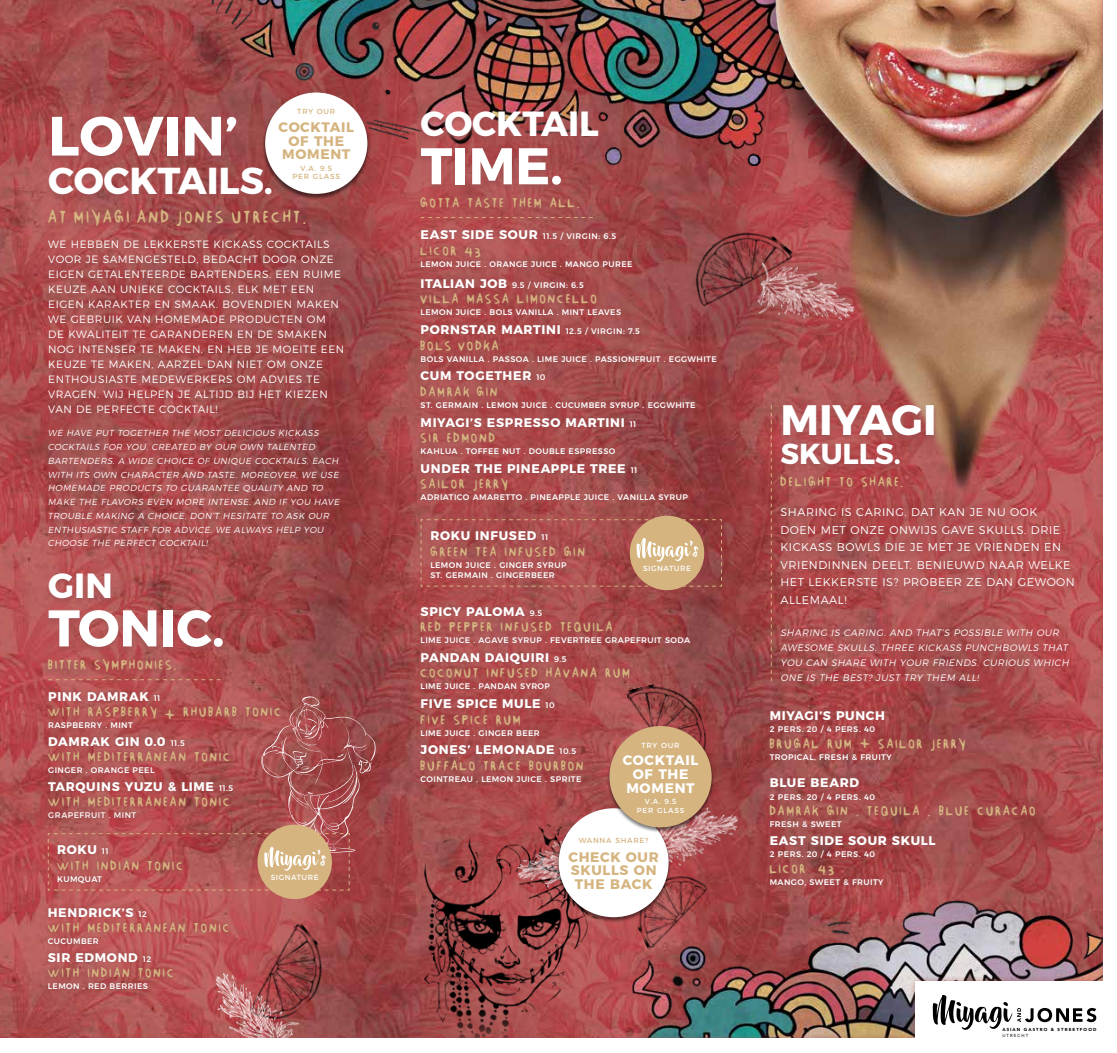
<style>
.page{position:relative;width:1117px;height:1053px;background:#fff}
.page>*{position:absolute;margin:0;border:0;box-sizing:border-box;transform-origin:0 0}
.t1{font:700 55.25px "Montserrat";color:#fff}
.t2{font:700 51.5px "Montserrat";color:#fff}
.t3{font:700 42.5px "Montserrat";color:#fff}
.t4{font:700 37.5px "Montserrat";color:#fff}
.t5{font:700 34.88px "Montserrat";color:#fff}
.t6{font:700 28.88px "Montserrat";color:#fff}
.t7{font:25.25px "Miyagi Handwriting";letter-spacing:.12em;color:#d5b480}
.t8{font:19.38px "Miyagi Handwriting";letter-spacing:.12em;color:#d5b480}
.t9{font:italic 17.25px "Kaushan Script";color:#fff}
.t10{font:700 13.75px/13.8px "Montserrat";letter-spacing:.05em;color:#d5b480}
.t11{font:700 13.75px/13.8px "Montserrat";letter-spacing:.05em;color:#fff;text-align:center}
.t12{font:700 12.5px "Montserrat";letter-spacing:.055em;color:#fff}
.t13{font:300 11.25px/17.5px "Montserrat";letter-spacing:.05em;color:#fff}
.t14{font:300 10.62px/15px "Montserrat";letter-spacing:.05em;color:#fff}
.t15{font:italic 300 9.38px/15px "Montserrat";color:#fff}
.t16{font:italic 300 8.75px/13.8px "Montserrat";color:#fff}
.t17{font:500 8.12px/10px "Montserrat";letter-spacing:.05em;color:#fff}
.t18{font:8.12px "Montserrat";letter-spacing:.06em;color:#fff}
.t19{font:7.5px "Montserrat";letter-spacing:.065em;color:#fff}
.t20{font:7.38px/8.5px "Montserrat";letter-spacing:.1em;color:#d5b480;text-align:center}
.t21{font:7.38px/8.5px "Montserrat";letter-spacing:.1em;color:#fff;text-align:center}
.t22{font:900 4.38px "Avenir";letter-spacing:.25em;color:#000}
.t23{font:4.38px "Avenir";letter-spacing:.25em;color:#000}
.s1{font-weight:500;font-size:8.12px}
.s2{font-weight:700;font-size:12.5px}
</style>
<div class="page">
<div style="left:0;top:0;width:1116px;height:1052px;background:#a15152;opacity:.75"></div>
<div style="left:1102px;top:0;width:14px;height:1052px;background:#fff"></div>
<div style="left:0;top:1038px;width:1116px;height:14px;background:#fff"></div>
<div style="left:915px;top:981px;width:201px;height:71px;background:#fff"></div>
<svg style="left:932px;top:995px;width:163px;height:35px"></svg>
<p class="t20" style="left:297px;top:107px;width:39px">TRY OUR</p>
<h1 class="t1" style="left:48px;top:90px;width:191px">LOVIN’</h1>
<h3 class="t4" style="left:48px;top:149px;width:226px">COCKTAILS.</h3>
<h3 class="t7" style="left:48px;top:208px;width:259px">AT MIYAGI AND JONES UTRECHT.</h3>
<h3 class="t10" style="left:278px;top:119px;width:77px;text-align:center">COCKTAIL<br>OF THE<br>MOMENT</h3>
<p class="t20" style="left:292px;top:163px;width:49px">V.A. 9.5<br>PER GLASS</p>
<p class="t14" style="left:48px;top:235px;width:297px">WE HEBBEN DE LEKKERSTE KICKASS COCKTAILS VOOR JE SAMENGESTELD, BEDACHT DOOR ONZE EIGEN GETALENTEERDE BARTENDERS. EEN RUIME KEUZE AAN UNIEKE COCKTAILS, ELK MET EEN EIGEN KARAKTER EN SMAAK. BOVENDIEN MAKEN WE GEBRUIK VAN HOMEMADE PRODUCTEN OM DE KWALITEIT TE GARANDEREN EN DE SMAKEN NOG INTENSER TE MAKEN. EN HEB JE MOEITE EEN KEUZE TE MAKEN, AARZEL DAN NIET OM ONZE ENTHOUSIASTE MEDEWERKERS OM ADVIES TE VRAGEN. WIJ HELPEN JE ALTIJD BIJ HET KIEZEN VAN DE PERFECTE COCKTAIL!</p>
<p class="t16" style="left:48px;top:425px;width:295px">WE HAVE PUT TOGETHER THE MOST DELICIOUS KICKASS COCKTAILS FOR YOU, CREATED BY OUR OWN TALENTED BARTENDERS. A WIDE CHOICE OF UNIQUE COCKTAILS, EACH WITH ITS OWN CHARACTER AND TASTE. MOREOVER, WE USE HOMEMADE PRODUCTS TO GUARANTEE QUALITY AND TO MAKE THE FLAVORS EVEN MORE INTENSE. AND IF YOU HAVE TROUBLE MAKING A CHOICE, DON’T HESITATE TO ASK OUR ENTHUSIASTIC STAFF FOR ADVICE. WE ALWAYS HELP YOU CHOOSE THE PERFECT COCKTAIL!</p>
<h3 class="t5" style="left:48px;top:557px;width:66px">GIN</h3>
<h2 class="t2" style="left:48px;top:585px;width:178px">TONIC.</h2>
<h3 class="t8" style="left:48px;top:658px;width:129px">BITTER SYMPHONIES.</h3>
<h3 class="t12" style="left:48px;top:686px;width:114px">PINK DAMRAK <span class="s1">11</span></h3>
<h3 class="t8" style="left:48px;top:705px;width:234px">WITH RASPBERRY &amp; RHUBARB TONIC</h3>
<p class="t17" style="left:48px;top:719px;width:86px">RASPBERRY . MINT</p>
<h3 class="t12" style="left:48px;top:731px;width:138px">DAMRAK GIN 0.0 <span class="s1">11.5</span></h3>
<h3 class="t8" style="left:48px;top:750px;width:183px">WITH MEDITERRANEAN TONIC</h3>
<p class="t17" style="left:48px;top:764px;width:108px">GINGER . ORANGE PEEL</p>
<h3 class="t12" style="left:48px;top:776px;width:186px">TARQUINS YUZU &amp; LIME <span class="s1">11.5</span></h3>
<h3 class="t8" style="left:48px;top:795px;width:183px">WITH MEDITERRANEAN TONIC</h3>
<p class="t18" style="left:48px;top:808px;width:90px">GRAPEFRUIT . MINT</p>
<h3 class="t12" style="left:57px;top:839px;width:53px">ROKU <span class="s1">11</span></h3>
<h3 class="t8" style="left:57px;top:858px;width:127px">WITH INDIAN TONIC</h3>
<p class="t17" style="left:57px;top:873px;width:46px">KUMQUAT</p>
<p class="t19" style="left:271px;top:871px;width:49px">SIGNATURE</p>
<h3 class="t9" style="left:317px;top:845px;width:12px">’s</h3>
<h3 class="t12" style="left:48px;top:902px;width:101px">HENDRICK’S <span class="s1">12</span></h3>
<h3 class="t8" style="left:48px;top:921px;width:183px">WITH MEDITERRANEAN TONIC</h3>
<p class="t17" style="left:48px;top:935px;width:53px">CUCUMBER</p>
<h3 class="t12" style="left:48px;top:947px;width:105px">SIR EDMOND <span class="s1">12</span></h3>
<h3 class="t8" style="left:48px;top:966px;width:127px">WITH INDIAN TONIC</h3>
<p class="t17" style="left:48px;top:980px;width:102px">LEMON . RED BERRIES</p>
<h3 class="t5" style="left:420px;top:95px;width:180px">COCKTAIL</h3>
<h2 class="t2" style="left:420px;top:124px;width:144px">TIME.</h2>
<h3 class="t8" style="left:420px;top:196px;width:160px">GOTTA TASTE THEM ALL.</h3>
<p class="t17" style="left:420px;top:230px;width:197px"><span class="s2">EAST SIDE SOUR</span> 11.5 / VIRGIN: 6.5</p>
<h3 class="t8" style="left:420px;top:243px;width:62px">LICOR 43</h3>
<p class="t17" style="left:420px;top:258px;width:213px">LEMON JUICE . ORANGE JUICE . MANGO PUREE</p>
<p class="t17" style="left:420px;top:279px;width:165px"><span class="s2">ITALIAN JOB</span> 9.5 / VIRGIN: 6.5</p>
<h3 class="t8" style="left:420px;top:292px;width:177px">VILLA MASSA LIMONCELLO</h3>
<p class="t17" style="left:420px;top:307px;width:202px">LEMON JUICE . BOLS VANILLA . MINT LEAVES</p>
<h3 class="t12" style="left:420px;top:319px;width:221px">PORNSTAR MARTINI <span class="s1">12.5 / VIRGIN: 7.5</span></h3>
<h3 class="t8" style="left:420px;top:338px;width:79px">BOLS VODKA</h3>
<p class="t17" style="left:420px;top:353px;width:298px">BOLS VANILLA . PASSOA . LIME JUICE . PASSIONFRUIT . EGGWHITE</p>
<h3 class="t12" style="left:420px;top:365px;width:126px">CUM TOGETHER <span class="s1">10</span></h3>
<h3 class="t8" style="left:420px;top:385px;width:78px">DAMRAK GIN</h3>
<p class="t17" style="left:420px;top:399px;width:276px">ST. GERMAIN . LEMON JUICE . CUCUMBER SYRUP . EGGWHITE</p>
<h3 class="t12" style="left:420px;top:412px;width:217px">MIYAGI’S ESPRESSO MARTINI <span class="s1">11</span></h3>
<h3 class="t8" style="left:420px;top:431px;width:75px">SIR EDMOND</h3>
<p class="t17" style="left:420px;top:445px;width:196px">KAHLUA . TOFFEE NUT . DOUBLE ESPRESSO</p>
<h3 class="t12" style="left:420px;top:458px;width:218px">UNDER THE PINEAPPLE TREE <span class="s1">11</span></h3>
<h3 class="t8" style="left:420px;top:477px;width:88px">SAILOR JERRY</h3>
<p class="t17" style="left:420px;top:492px;width:269px">ADRIATICO AMARETTO . PINEAPPLE JUICE . VANILLA SYRUP</p>
<h3 class="t12" style="left:430px;top:525px;width:119px">ROKU INFUSED <span class="s1">11</span></h3>
<h3 class="t8" style="left:430px;top:545px;width:156px">GREEN TEA INFUSED GIN</h3>
<p class="t17" style="left:430px;top:559px;width:138px">LEMON JUICE . GINGER SYRUP<br>ST. GERMAIN . GINGERBEER</p>
<p class="t19" style="left:643px;top:562px;width:49px">SIGNATURE</p>
<h3 class="t9" style="left:689px;top:536px;width:12px">’s</h3>
<h3 class="t12" style="left:420px;top:600px;width:123px">SPICY PALOMA <span class="s1">9.5</span></h3>
<h3 class="t8" style="left:420px;top:620px;width:193px">RED PEPPER INFUSED TEQUILA</h3>
<p class="t17" style="left:420px;top:634px;width:271px">LIME JUICE . AGAVE SYRUP . FEVERTREE GRAPEFRUIT SODA</p>
<h3 class="t12" style="left:420px;top:647px;width:147px">PANDAN DAIQUIRI <span class="s1">9.5</span></h3>
<h3 class="t8" style="left:420px;top:666px;width:210px">COCONUT INFUSED HAVANA RUM</h3>
<p class="t17" style="left:420px;top:680px;width:131px">LIME JUICE . PANDAN SYROP</p>
<h3 class="t12" style="left:420px;top:693px;width:135px">FIVE SPICE MULE <span class="s1">10</span></h3>
<h3 class="t8" style="left:420px;top:712px;width:101px">FIVE SPICE RUM</h3>
<p class="t17" style="left:420px;top:727px;width:121px">LIME JUICE . GINGER BEER</p>
<h3 class="t12" style="left:420px;top:739px;width:157px">JONES’ LEMONADE <span class="s1">10.5</span></h3>
<h3 class="t8" style="left:420px;top:758px;width:164px">BUFFALO TRACE BOURBON</h3>
<p class="t17" style="left:420px;top:773px;width:162px">COINTREAU . LEMON JUICE . SPRITE</p>
<p class="t21" style="left:641px;top:740px;width:39px">TRY OUR</p>
<h3 class="t11" style="left:622px;top:752px;width:77px">COCKTAIL<br>OF THE<br>MOMENT</h3>
<p class="t21" style="left:636px;top:796px;width:49px">V.A. 9.5<br>PER GLASS</p>
<p class="t20" style="left:578px;top:835px;width:71px">WANNA SHARE?</p>
<h3 class="t10" style="left:568px;top:848px;width:92px">CHECK OUR<br>SKULLS ON<br>THE BACK</h3>
<h3 class="t3" style="left:780px;top:385px;width:158px">MIYAGI</h3>
<h3 class="t6" style="left:780px;top:430px;width:122px">SKULLS.</h3>
<h3 class="t8" style="left:780px;top:475px;width:124px">DELIGHT TO SHARE.</h3>
<h3 class="t13" style="left:780px;top:502px;width:296px">SHARING IS CARING. DAT KAN JE NU OOK DOEN MET ONZE ONWIJS GAVE SKULLS. DRIE KICKASS BOWLS DIE JE MET JE VRIENDEN EN VRIENDINNEN DEELT. BENIEUWD NAAR WELKE HET LEKKERSTE IS? PROBEER ZE DAN GEWOON ALLEMAAL!</h3>
<p class="t15" style="left:780px;top:624px;width:292px">SHARING IS CARING. AND THAT’S POSSIBLE WITH OUR AWESOME SKULLS. THREE KICKASS PUNCHBOWLS THAT YOU CAN SHARE WITH YOUR FRIENDS. CURIOUS WHICH ONE IS THE BEST? JUST TRY THEM ALL!</p>
<h3 class="t12" style="left:769px;top:705px;width:117px">MIYAGI’S PUNCH</h3>
<p class="t17" style="left:769px;top:723px;width:107px">2 PERS. 20 / 4 PERS. 40</p>
<h3 class="t8" style="left:769px;top:737px;width:197px">BRUGAL RUM &amp; SAILOR JERRY</h3>
<p class="t17" style="left:769px;top:751px;width:123px">TROPICAL, FRESH &amp; FRUITY</p>
<h3 class="t12" style="left:769px;top:772px;width:91px">BLUE BEARD</h3>
<p class="t17" style="left:769px;top:791px;width:107px">2 PERS. 20 / 4 PERS. 40</p>
<h3 class="t8" style="left:769px;top:804px;width:267px">DAMRAK GIN . TEQUILA . BLUE CURACAO</h3>
<p class="t17" style="left:769px;top:818px;width:73px">FRESH &amp; SWEET</p>
<h3 class="t12" style="left:769px;top:830px;width:167px">EAST SIDE SOUR SKULL</h3>
<p class="t17" style="left:769px;top:848px;width:107px">2 PERS. 20 / 4 PERS. 40</p>
<h3 class="t8" style="left:769px;top:862px;width:66px">LICOR 43</h3>
<p class="t17" style="left:769px;top:876px;width:115px">MANGO, SWEET &amp; FRUITY</p>
<p class="t22" style="left:1002px;top:1025px;width:95px">ASIAN GASTRO &amp; STREETFOOD</p>
<p class="t23" style="left:1002px;top:1031px;width:28px">UTRECHT</p>
</div>
